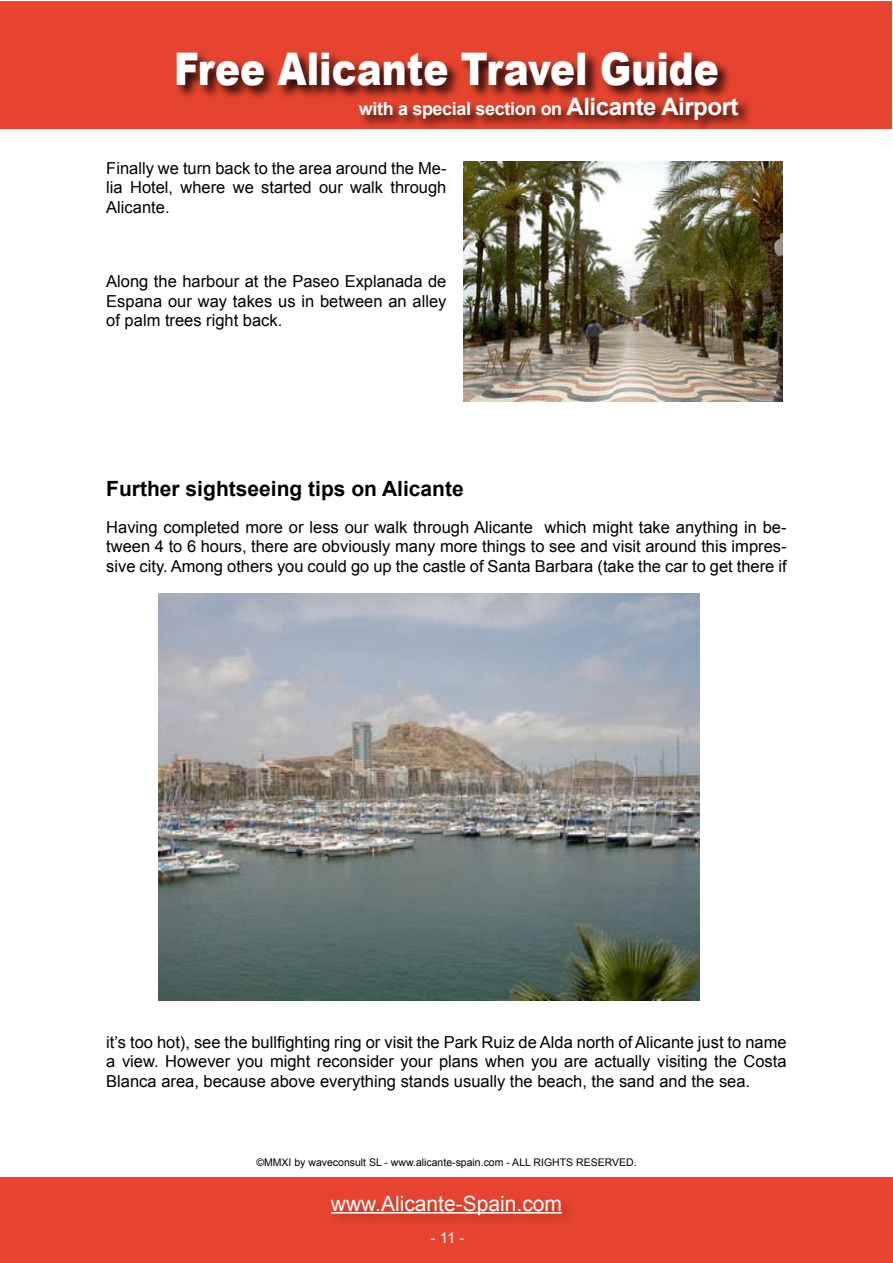
<style>
.page{position:relative;width:893px;height:1263px;background:#fff}
.page>*{position:absolute;margin:0;border:0;box-sizing:border-box;transform-origin:0 0}
.t1{font:900 45px "Arial";color:#fff;scale:.83 1}
.t2{font:700 21px "Arial";color:#000}
.t3{font:21px "Arial";color:#fff}
.t4{font:700 18px "Arial";letter-spacing:-.02em;color:#fff}
.t5{font:16.5px/19.8px "Arial";color:#000;text-align:justify}
.t6{font:15px "Arial";color:#fff}
.t7{font:10.5px "Arial";color:#000}
.s1{font-size:24px}
</style>
<div class="page">
<div style="left:0;top:1px;width:892px;height:127px;background:#e6442e"></div>
<div style="left:0;top:1178px;width:892px;height:85px;background:#e6442e"></div>
<div style="left:329px;top:1193px;width:248px;height:37px;background:#000;opacity:.25"></div>
<hr style="left:331px;top:1212px;width:231px;height:1px;background:#fff">
<div style="left:173px;top:49px;width:560px;height:53px;background:#000;opacity:.9"></div>
<div style="left:357px;top:95px;width:396px;height:40px;background:#000;opacity:.9"></div>
<img style="left:463px;top:162px;width:319px;height:239px">
<img style="left:159px;top:594px;width:541px;height:406px">
<h1 class="t1" style="left:174px;top:36px;width:658px">Free Alicante Travel Guide</h1>
<p class="t4" style="left:359px;top:96px;width:381px">with a special section on <span class="s1">Alicante Airport</span></p>
<p class="t5" style="left:106px;top:158px;width:342px">Finally we turn back to the area around the Me&shy;lia Hotel, where we started our walk through Alicante.</p>
<p class="t5" style="left:106px;top:271px;width:342px">Along the harbour at the Paseo Explanada de Espana our way takes us in between an alley of palm trees right back.</p>
<p class="t2" style="left:106px;top:475px;width:359px">Further sightseeing tips on Alicante</p>
<p class="t5" style="left:106px;top:517px;width:682px">Having completed more or less our walk through Alicante which might take anything in be&shy;tween 4 to 6 hours, there are obviously many more things to see and visit around this impres&shy;sive city. Among others you could go up the castle of Santa Barbara (take the car to get there if</p>
<p class="t5" style="left:106px;top:1032px;width:682px">it’s too hot), see the bullfighting ring or visit the Park Ruiz de Alda north of Alicante just to name a view. However you might reconsider your plans when you are actually visiting the Costa Blanca area, because above everything stands usually the beach, the sand and the sea.</p>
<p class="t7" style="left:256px;top:1155px;width:382px">©MMXI by waveconsult SL - www.alicante-spain.com - ALL RIGHTS RESERVED.</p>
<p class="t3" style="left:331px;top:1189px;width:233px">www.Alicante-Spain.com</p>
<p class="t6" style="left:431px;top:1228px;width:35px">- 11 -</p>
</div>
